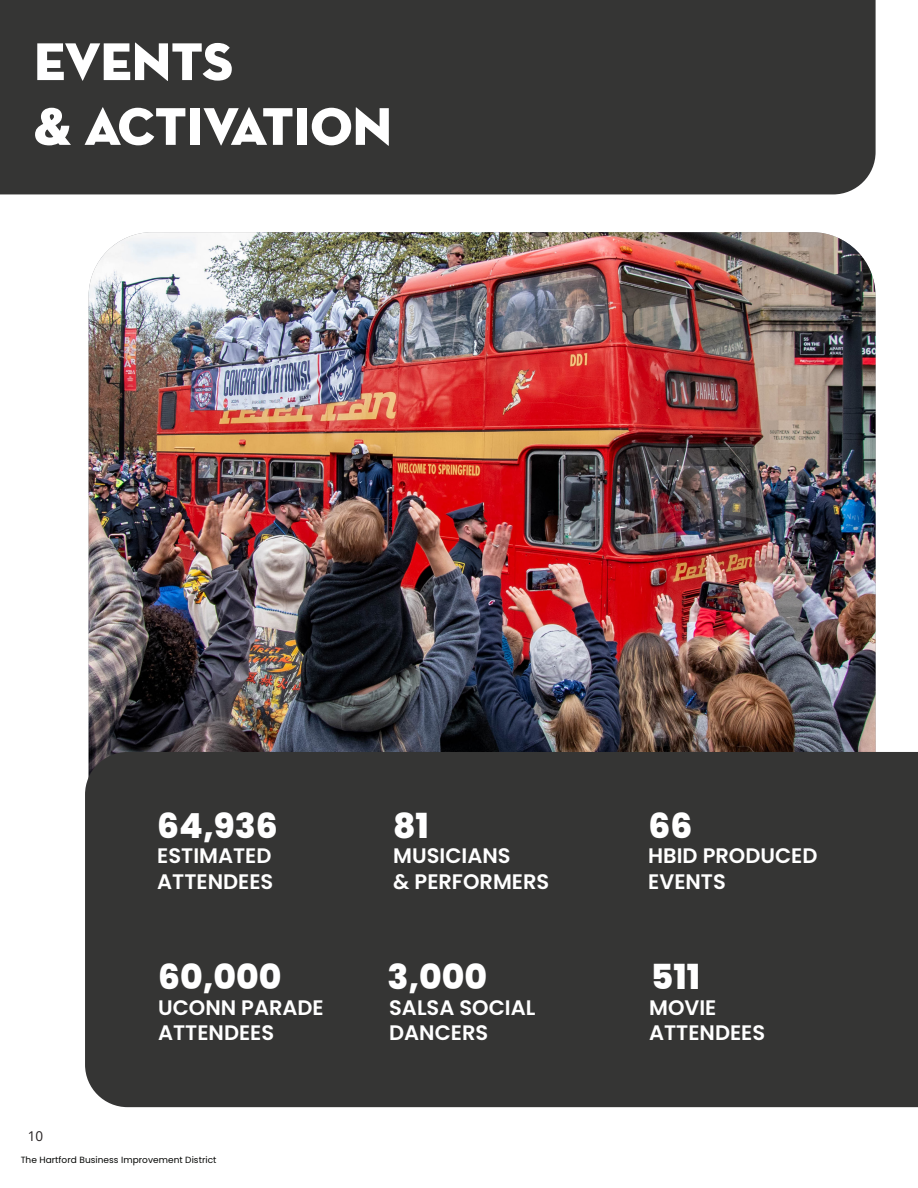
<style>
.page{position:relative;width:918px;height:1188px;background:#fff}
.page>*{position:absolute;margin:0;border:0;box-sizing:border-box;transform-origin:0 0}
.Headline{font:54px "Neutraface Display Titling";color:#fff}
.Headline-2{font:800 34.5px "Poppins";color:#fff}
.Headline-3{font:600 21px "Poppins";color:#fff}
.t1{font:13.5px "Open Sans";color:#231f20}
.t2{font:9px "Poppins";letter-spacing:.005em;color:#040503}
</style>
<div class="page">
<img style="left:89px;top:232px;width:787px;height:520px">
<div style="left:85px;top:752px;width:833px;height:355px;background:#353534"></div>
<div style="left:0;top:0;width:876px;height:194px;background:#353534"></div>
<p class="Headline" style="left:34px;top:28px;width:200px">EVENTS</p>
<p class="Headline" style="left:34px;top:93px;width:359px">&amp; ACTIVATION</p>
<p class="Headline-2" style="left:157px;top:806px;width:122px">64,936</p>
<p class="Headline-2" style="left:393px;top:806px;width:37px">81</p>
<p class="Headline-2" style="left:649px;top:806px;width:45px">66</p>
<p class="Headline-3" style="left:157px;top:844px;width:116px">ESTIMATED</p>
<p class="Headline-3" style="left:393px;top:844px;width:119px">MUSICIANS</p>
<p class="Headline-3" style="left:648px;top:844px;width:171px">HBID PRODUCED</p>
<p class="Headline-3" style="left:157px;top:869px;width:118px">ATTENDEES</p>
<p class="Headline-3" style="left:393px;top:869px;width:158px">&amp; PERFORMERS</p>
<p class="Headline-3" style="left:648px;top:869px;width:79px">EVENTS</p>
<p class="t1" style="left:28px;top:1127px;width:17px">10</p>
<p class="Headline-2" style="left:158px;top:957px;width:125px">60,000</p>
<p class="Headline-2" style="left:387px;top:957px;width:101px">3,000</p>
<p class="Headline-2" style="left:651px;top:957px;width:51px">511</p>
<p class="Headline-3" style="left:158px;top:995px;width:167px">UCONN PARADE</p>
<p class="Headline-3" style="left:389px;top:995px;width:148px">SALSA SOCIAL</p>
<p class="Headline-3" style="left:649px;top:995px;width:69px">MOVIE</p>
<p class="Headline-3" style="left:158px;top:1021px;width:118px">ATTENDEES</p>
<p class="Headline-3" style="left:389px;top:1021px;width:101px">DANCERS</p>
<p class="Headline-3" style="left:649px;top:1021px;width:118px">ATTENDEES</p>
<p class="t2" style="left:21px;top:1155px;width:197px">The Hartford Business Improvement District</p>
</div>
